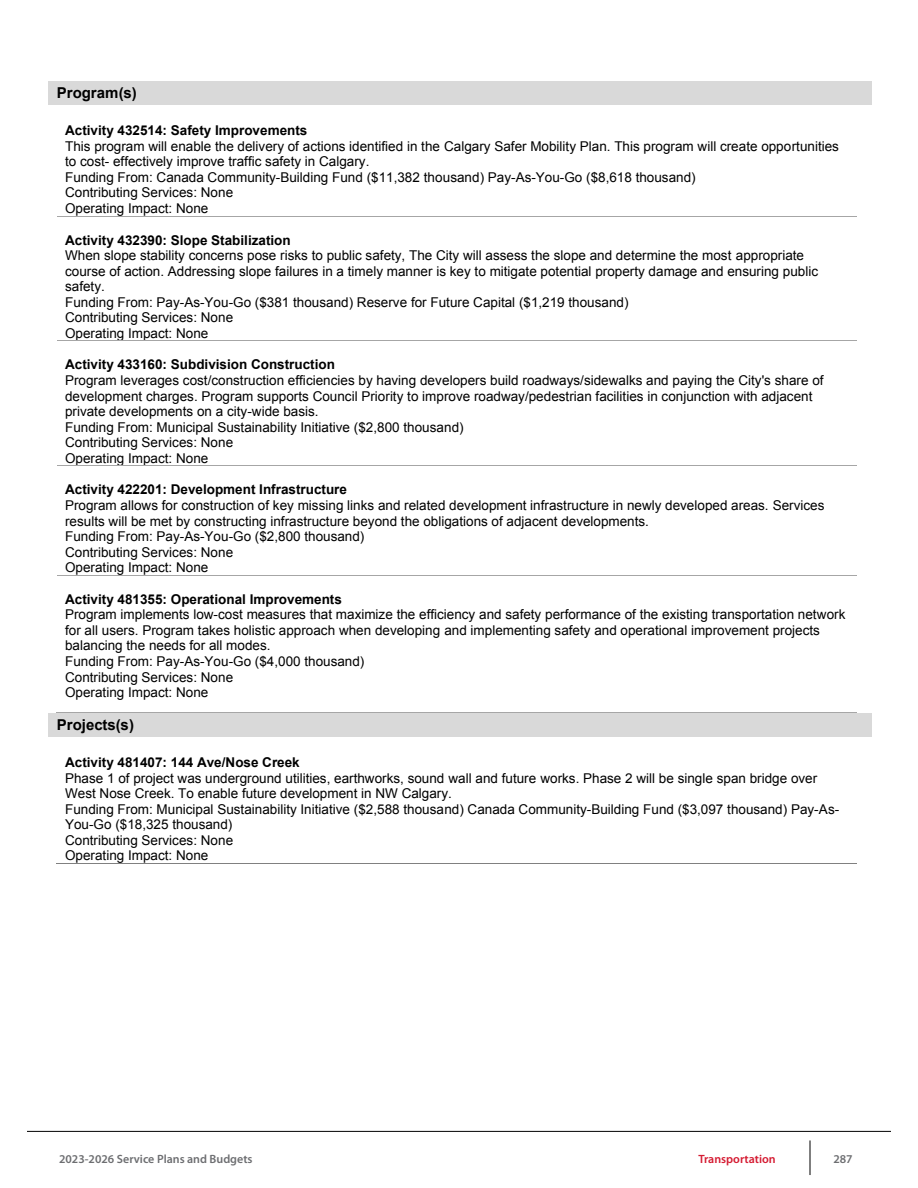
<style>
.page{position:relative;width:918px;height:1188px;background:#fff}
.page>*{position:absolute;margin:0;border:0;box-sizing:border-box;transform-origin:0 0}
.t1{font:700 15px "Arial";letter-spacing:-.005em;color:#000}
.t2{font:13.5px/15.5px "Arial";color:#000}
.t3{font:600 12px "Myriad Pro";color:#6d6e71}
.t4{font:600 12px "Myriad Pro";color:#d51b32}
.s1{font-weight:700}
</style>
<div class="page">
<hr style="left:27px;top:1131px;width:864px;height:1px;background:#000">
<hr style="left:810px;top:1140px;width:1px;height:35px;background:#000">
<div style="left:48px;top:81px;width:824px;height:23px;background:#d9d9d9"></div>
<hr style="left:57px;top:216px;width:799px;height:1px;background:#a6a6a6">
<hr style="left:57px;top:341px;width:799px;height:1px;background:#a6a6a6">
<hr style="left:57px;top:466px;width:799px;height:1px;background:#a6a6a6">
<hr style="left:57px;top:575px;width:799px;height:1px;background:#a6a6a6">
<hr style="left:56px;top:712px;width:800px;height:1px;background:#a6a6a6">
<div style="left:48px;top:713px;width:824px;height:23px;background:#d9d9d9"></div>
<hr style="left:56px;top:863px;width:800px;height:1px;background:#808080">
<p class="t1" style="left:57px;top:83px;width:81px">Program(s)</p>
<p class="t2" style="left:65px;top:123px;width:775px"><span class="s1">Activity 432514: Safety Improvements<br></span>This program will enable the delivery of actions identified in the Calgary Safer Mobility Plan. This program will create opportunities to cost- effectively improve traffic safety in Calgary.<br>Funding From: Canada Community-Building Fund ($11,382 thousand) Pay-As-You-Go ($8,618 thousand)<br>Contributing Services: None<br>Operating Impact: None</p>
<p class="t2" style="left:65px;top:232px;width:755px"><span class="s1">Activity 432390: Slope Stabilization<br></span>When slope stability concerns pose risks to public safety, The City will assess the slope and determine the most appropriate course of action. Addressing slope failures in a timely manner is key to mitigate potential property damage and ensuring public safety.<br>Funding From: Pay-As-You-Go ($381 thousand) Reserve for Future Capital ($1,219 thousand)<br>Contributing Services: None<br>Operating Impact: None</p>
<p class="t2" style="left:65px;top:357px;width:760px"><span class="s1">Activity 433160: Subdivision Construction<br></span>Program leverages cost/construction efficiencies by having developers build roadways/sidewalks and paying the City's share of development charges. Program supports Council Priority to improve roadway/pedestrian facilities in conjunction with adjacent private developments on a city-wide basis.<br>Funding From: Municipal Sustainability Initiative ($2,800 thousand)<br>Contributing Services: None<br>Operating Impact: None</p>
<p class="t2" style="left:65px;top:482px;width:761px"><span class="s1">Activity 422201: Development Infrastructure<br></span>Program allows for construction of key missing links and related development infrastructure in newly developed areas. Services results will be met by constructing infrastructure beyond the obligations of adjacent developments.<br>Funding From: Pay-As-You-Go ($2,800 thousand)<br>Contributing Services: None<br>Operating Impact: None</p>
<p class="t2" style="left:65px;top:592px;width:782px"><span class="s1">Activity 481355: Operational Improvements<br></span>Program implements low-cost measures that maximize the efficiency and safety performance of the existing transportation network for all users. Program takes holistic approach when developing and implementing safety and operational improvement projects balancing the needs for all modes.<br>Funding From: Pay-As-You-Go ($4,000 thousand)<br>Contributing Services: None<br>Operating Impact: None</p>
<p class="t1" style="left:57px;top:715px;width:79px">Projects(s)</p>
<p class="t2" style="left:65px;top:755px;width:776px"><span class="s1">Activity 481407: 144 Ave/Nose Creek<br></span>Phase 1 of project was underground utilities, earthworks, sound wall and future works. Phase 2 will be single span bridge over West Nose Creek. To enable future development in NW Calgary.<br>Funding From: Municipal Sustainability Initiative ($2,588 thousand) Canada Community-Building Fund ($3,097 thousand) Pay-As-You-Go ($18,325 thousand)<br>Contributing Services: None<br>Operating Impact: None</p>
<p class="t3" style="left:59px;top:1152px;width:195px">2023-2026 Service Plans and Budgets</p>
<p class="t4" style="left:698px;top:1152px;width:79px">Transportation</p>
<p class="t3" style="left:833px;top:1152px;width:21px">287</p>
</div>
